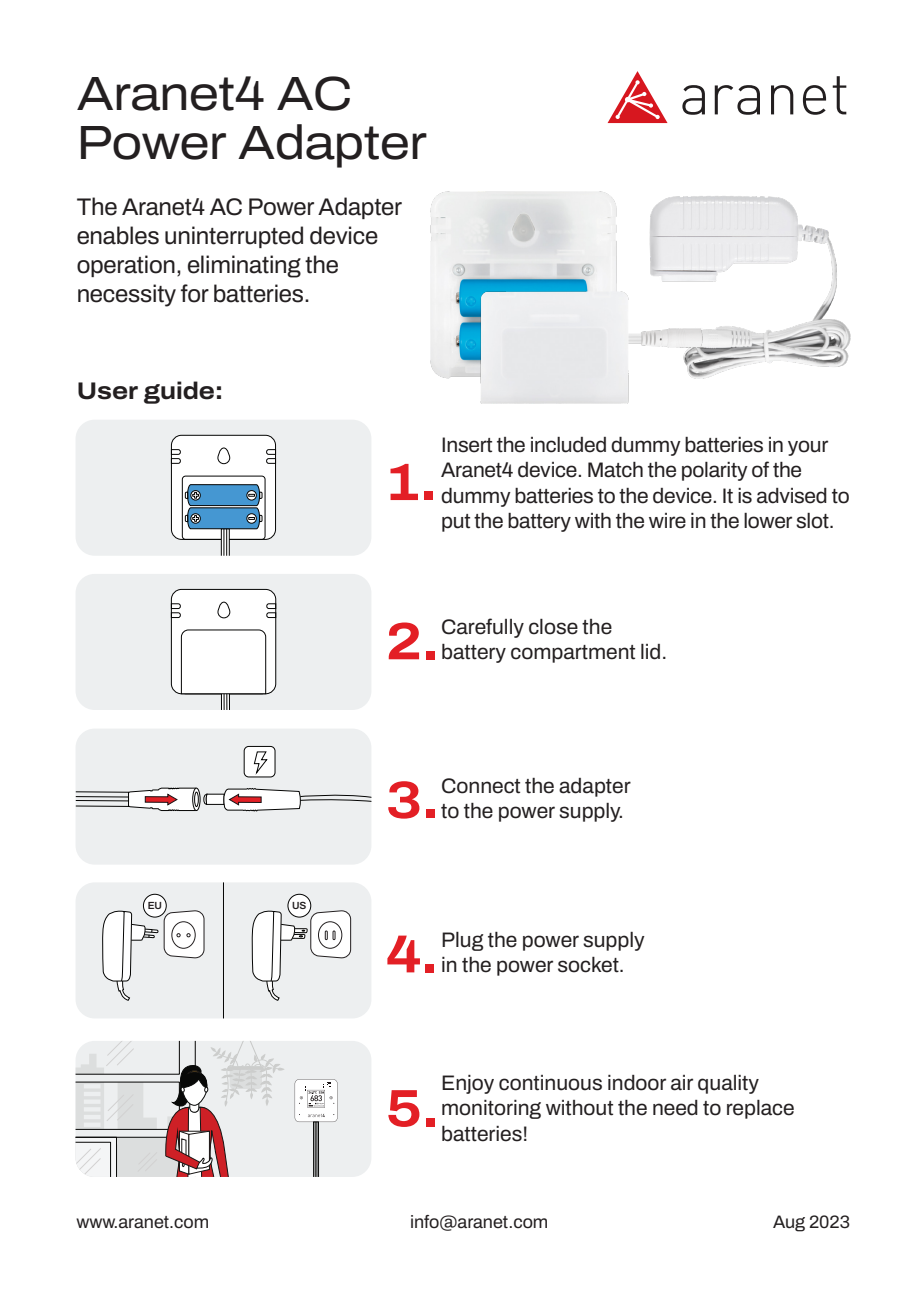
<style>
.page{position:relative;width:919px;height:1289px;background:#fff}
.page>*{position:absolute;margin:0;border:0;box-sizing:border-box;transform-origin:0 0}
.t1{font:700 52.65px "Archivo Semi Expanded";color:#e31f25}
.t2{font:48.15px/48.6px "Archivo Semi Expanded";letter-spacing:-.015em;color:#231f20}
.t3{font:24px/28.8px "Archivo";letter-spacing:-.01em;color:#231f20}
.t4{font:700 24px "Archivo Semi Expanded";color:#231f20}
.t5{font:21px/25.2px "Archivo";color:#231f20}
.t6{font:18px "Archivo";color:#231f20}
.t7{font:600 10.35px "Archivo";color:#231f20}
</style>
<div class="page">
<div style="left:75px;top:728px;width:296px;height:136px;background:#edeff0;border-radius:19px"></div>
<div style="left:192px;top:787px;width:8px;height:23px;border:1px solid #050504;border-radius:50%"></div>
<div style="left:194px;top:791px;width:5px;height:15px;border:1px solid #050504;border-radius:50%"></div>
<hr style="left:75px;top:796px;width:53px;height:1px;background:#050504">
<hr style="left:75px;top:800px;width:53px;height:1px;background:#050504">
<div style="left:244px;top:746px;width:31px;height:31px;background:#fff;border-radius:5px"></div>
<div style="left:244px;top:746px;width:31px;height:31px;border:1px solid #050504;border-radius:5px"></div>
<svg style="left:253px;top:751px;width:15px;height:24px"></svg>
<svg style="left:203px;top:788px;width:168px;height:23px"></svg>
<svg style="left:128px;top:787px;width:69px;height:24px;background:#d0c0c1"></svg>
<svg style="left:682px;top:85px;width:22px;height:30px"></svg>
<svg style="left:714px;top:85px;width:46px;height:30px"></svg>
<svg style="left:771px;top:85px;width:22px;height:29px"></svg>
<svg style="left:802px;top:85px;width:24px;height:30px"></svg>
<svg style="left:832px;top:76px;width:14px;height:38px"></svg>
<svg style="left:607px;top:71px;width:60px;height:52px"></svg>
<img style="left:649px;top:196px;width:201px;height:182px">
<img style="left:430px;top:191px;width:199px;height:208px">
<img style="left:628px;top:328px;width:75px;height:19px">
<img style="left:480px;top:291px;width:148px;height:112px">
<div style="left:75px;top:419px;width:296px;height:136px;background:#edeff0;border-radius:19px"></div>
<div style="left:171px;top:435px;width:105px;height:104px;background:#fff;border:1px solid #050504;border-radius:10px"></div>
<svg style="left:171px;top:449px;width:10px;height:15px"></svg>
<svg style="left:266px;top:449px;width:10px;height:15px"></svg>
<div style="left:217px;top:447px;width:13px;height:17px;border:1px solid #050504;border-radius:6px"></div>
<div style="left:182px;top:476px;width:83px;height:63px;border:1px solid #050504;border-radius:3px"></div>
<svg style="left:185px;top:484px;width:77px;height:71px"></svg>
<div style="left:75px;top:574px;width:296px;height:136px;background:#edeff0;border-radius:19px"></div>
<div style="left:171px;top:589px;width:105px;height:105px;background:#fff;border:1px solid #050504;border-radius:10px"></div>
<svg style="left:171px;top:603px;width:10px;height:15px"></svg>
<svg style="left:266px;top:603px;width:10px;height:15px"></svg>
<div style="left:218px;top:602px;width:12px;height:16px;border:1px solid #050504;border-radius:6px"></div>
<svg style="left:181px;top:629px;width:85px;height:81px"></svg>
<div style="left:75px;top:882px;width:296px;height:136px;background:#edeff0;border-radius:19px"></div>
<hr style="left:223px;top:882px;width:1px;height:136px;background:#050504">
<div style="left:143px;top:894px;width:23px;height:23px;background:#fff;border-radius:50%"></div>
<div style="left:143px;top:894px;width:23px;height:23px;border:1px solid #050504;border-radius:50%"></div>
<div style="left:288px;top:894px;width:23px;height:23px;background:#fff;border-radius:50%"></div>
<div style="left:287px;top:894px;width:24px;height:23px;border:1px solid #050504;border-radius:50%"></div>
<svg style="left:102px;top:909px;width:102px;height:92px"></svg>
<svg style="left:251px;top:909px;width:100px;height:92px"></svg>
<svg style="left:75px;top:1040px;width:296px;height:136px;background:#ded9da"></svg>
<div style="left:313px;top:1121px;width:6px;height:56px;border:1px solid #050504"></div>
<hr style="left:315px;top:1121px;width:1px;height:55px;background:#050504">
<hr style="left:316px;top:1121px;width:1px;height:55px;background:#050504">
<h2 class="t2" style="left:77px;top:70px;width:352px">Aranet4 AC<br>Power Adapter</h2>
<p class="t3" style="left:77px;top:192px;width:327px">The Aranet4 AC Power Adapter enables uninterrupted device operation, eliminating the necessity for batteries.</p>
<p class="t4" style="left:77px;top:373px;width:148px">User guide:</p>
<p class="t7" style="left:148px;top:898px;width:16px">EU</p>
<p class="t7" style="left:292px;top:898px;width:16px">US</p>
<h1 class="t1" style="left:386px;top:442px;width:52px">1.</h1>
<p class="t5" style="left:441px;top:432px;width:410px">Insert the included dummy batteries in your Aranet4 device. Match the polarity of the dummy batteries to the device. It is advised to put the battery with the wire in the lower slot.</p>
<h1 class="t1" style="left:386px;top:601px;width:54px">2.</h1>
<p class="t5" style="left:441px;top:614px;width:227px">Carefully close the battery compartment lid.</p>
<h1 class="t1" style="left:386px;top:760px;width:54px">3.</h1>
<p class="t5" style="left:441px;top:773px;width:191px">Connect the adapter to the power supply.</p>
<h1 class="t1" style="left:386px;top:914px;width:54px">4.</h1>
<p class="t5" style="left:441px;top:927px;width:205px">Plug the power supply in the power socket.</p>
<h1 class="t1" style="left:386px;top:1068px;width:54px">5.</h1>
<p class="t5" style="left:441px;top:1070px;width:355px">Enjoy continuous indoor air quality monitoring without the need to replace batteries!</p>
<p class="t6" style="left:77px;top:1207px;width:134px">www.aranet.com</p>
<p class="t6" style="left:410px;top:1207px;width:140px">info@aranet.com</p>
<p class="t6" style="left:773px;top:1207px;width:79px">Aug 2023</p>
</div>
